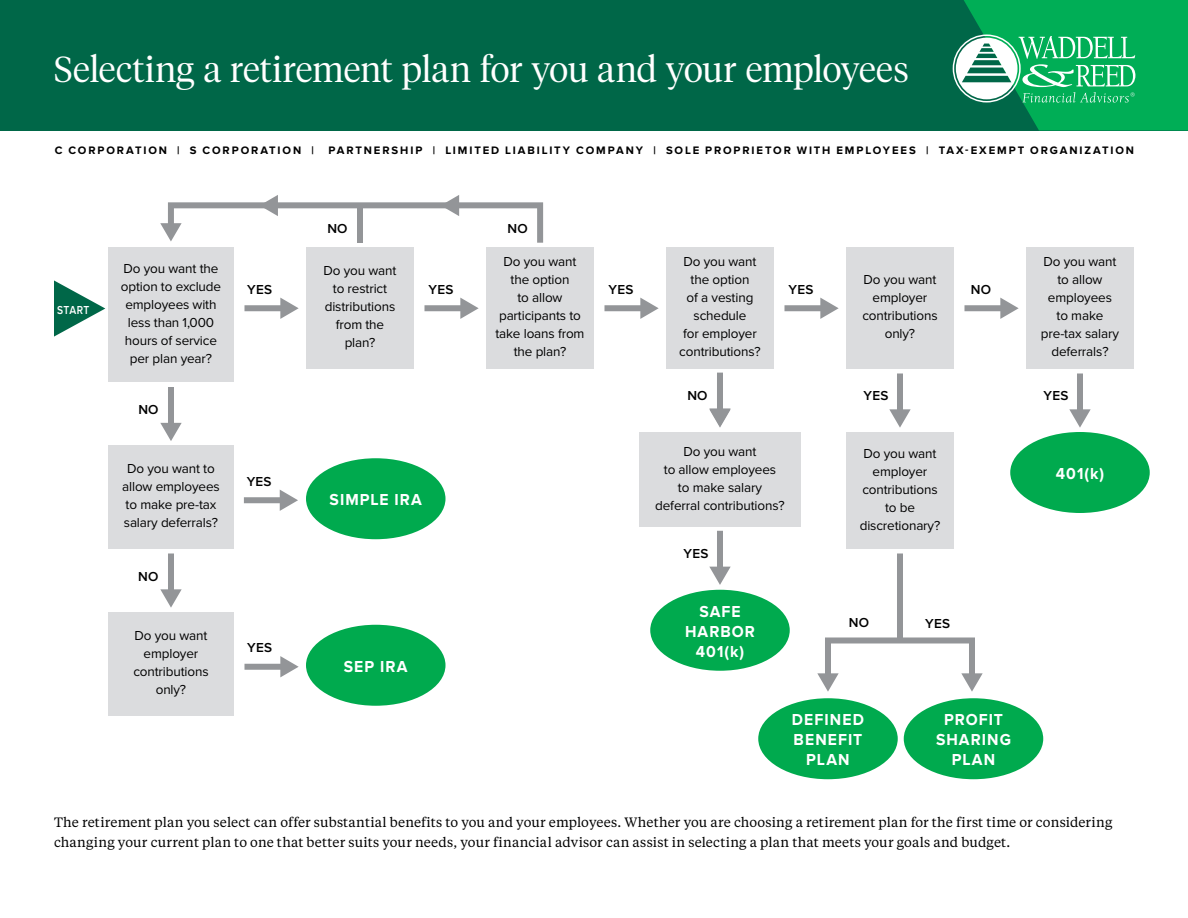
<style>
.page{position:relative;width:1188px;height:918px;background:#fff}
.page>*{position:absolute;margin:0;border:0;box-sizing:border-box;transform-origin:0 0}
.t1{font:300 36px "Tiempos Headline";color:#fff}
.t2{font:700 16.5px/19.8px "Proxima Nova";letter-spacing:.07em;color:#fff;text-align:center;scale:.95 1}
.t3{font:13.5px/18px "Proxima Nova";letter-spacing:-.01em;color:#000;text-align:center}
.t4{font:13.5px/19.5px "Tiempos Text";letter-spacing:.01em;color:#000}
.t5{font:600 13.5px "Proxima Nova";letter-spacing:.02em;color:#000}
.t6{font:600 12px "Proxima Nova";letter-spacing:.04em;color:#fff;scale:.85 1}
.t7{font:700 11.25px "Proxima Nova";letter-spacing:.17em;color:#000}
</style>
<div class="page">
<div style="left:306px;top:248px;width:108px;height:121px;background:#dbdcde"></div>
<div style="left:1026px;top:248px;width:108px;height:121px;background:#dbdcde"></div>
<div style="left:846px;top:248px;width:108px;height:121px;background:#dbdcde"></div>
<div style="left:846px;top:432px;width:108px;height:117px;background:#dbdcde"></div>
<div style="left:666px;top:248px;width:108px;height:121px;background:#dbdcde"></div>
<div style="left:486px;top:248px;width:108px;height:121px;background:#dbdcde"></div>
<div style="left:639px;top:432px;width:162px;height:94px;background:#dbdcde"></div>
<div style="left:108px;top:248px;width:126px;height:134px;background:#dbdcde"></div>
<div style="left:108px;top:446px;width:126px;height:103px;background:#dbdcde"></div>
<div style="left:108px;top:612px;width:126px;height:104px;background:#dbdcde"></div>
<div style="left:306px;top:458px;width:140px;height:81px;background:#00aa4e;border-radius:50%"></div>
<div style="left:306px;top:625px;width:140px;height:81px;background:#00aa4e;border-radius:50%"></div>
<div style="left:650px;top:590px;width:140px;height:81px;background:#00aa4e;border-radius:50%"></div>
<div style="left:758px;top:698px;width:140px;height:81px;background:#00aa4e;border-radius:50%"></div>
<div style="left:1010px;top:432px;width:140px;height:81px;background:#00aa4e;border-radius:50%"></div>
<div style="left:904px;top:698px;width:139px;height:81px;background:#00aa4e;border-radius:50%"></div>
<svg style="left:244px;top:298px;width:55px;height:21px"></svg>
<svg style="left:244px;top:490px;width:54px;height:21px"></svg>
<svg style="left:244px;top:656px;width:55px;height:21px"></svg>
<svg style="left:160px;top:387px;width:22px;height:54px"></svg>
<svg style="left:709px;top:373px;width:22px;height:55px"></svg>
<svg style="left:709px;top:531px;width:22px;height:54px"></svg>
<svg style="left:889px;top:373px;width:22px;height:55px"></svg>
<svg style="left:1069px;top:373px;width:22px;height:55px"></svg>
<svg style="left:160px;top:553px;width:22px;height:55px"></svg>
<svg style="left:424px;top:298px;width:55px;height:21px"></svg>
<svg style="left:604px;top:298px;width:55px;height:21px"></svg>
<svg style="left:784px;top:298px;width:55px;height:21px"></svg>
<svg style="left:964px;top:298px;width:55px;height:21px"></svg>
<svg style="left:54px;top:280px;width:51px;height:57px"></svg>
<div style="left:0;top:0;width:1188px;height:130px;background:#006748"></div>
<svg style="left:953px;top:0;width:235px;height:130px;background:#22ae6a"></svg>
<svg style="left:817px;top:553px;width:166px;height:139px"></svg>
<svg style="left:160px;top:195px;width:383px;height:48px"></svg>
<h1 class="t1" style="left:54px;top:44px;width:856px">Selecting a retirement plan for you and your employees</h1>
<p class="t7" style="left:55px;top:144px;width:261px">C CORPORATION | S CORPORATION |</p>
<p class="t7" style="left:328px;top:144px;width:807px">PARTNERSHIP | LIMITED LIABILITY COMPANY | SOLE PROPRIETOR WITH EMPLOYEES | TAX-EXEMPT ORGANIZATION</p>
<p class="t6" style="left:57px;top:303px;width:39px">START</p>
<p class="t3" style="left:121px;top:260px;width:102px">Do you want the option to exclude employees with less than 1,000 hours of service per plan year?</p>
<p class="t5" style="left:138px;top:402px;width:22px">NO</p>
<p class="t3" style="left:122px;top:460px;width:99px">Do you want to allow employees to make pre-tax salary deferrals?</p>
<p class="t5" style="left:138px;top:568px;width:22px">NO</p>
<p class="t3" style="left:133px;top:627px;width:77px">Do you want employer contributions only?</p>
<p class="t5" style="left:327px;top:221px;width:22px">NO</p>
<p class="t5" style="left:507px;top:221px;width:22px">NO</p>
<p class="t3" style="left:495px;top:253px;width:91px">Do you want the option<br>to allow participants to take loans from the plan?</p>
<p class="t3" style="left:679px;top:253px;width:83px">Do you want the option<br>of a vesting schedule<br>for employer contributions?</p>
<p class="t3" style="left:324px;top:262px;width:74px">Do you want to restrict distributions from the plan?</p>
<p class="t3" style="left:1041px;top:253px;width:80px">Do you want to allow employees to make pre-tax salary deferrals?</p>
<p class="t3" style="left:862px;top:271px;width:77px">Do you want employer contributions only?</p>
<p class="t5" style="left:247px;top:282px;width:26px">YES</p>
<p class="t5" style="left:429px;top:282px;width:26px">YES</p>
<p class="t5" style="left:609px;top:282px;width:26px">YES</p>
<p class="t5" style="left:789px;top:282px;width:26px">YES</p>
<p class="t5" style="left:971px;top:282px;width:22px">NO</p>
<p class="t5" style="left:247px;top:474px;width:26px">YES</p>
<p class="t5" style="left:247px;top:640px;width:26px">YES</p>
<p class="t2" style="left:330px;top:490px;width:99px">SIMPLE IRA</p>
<p class="t2" style="left:344px;top:657px;width:69px">SEP IRA</p>
<p class="t5" style="left:687px;top:387px;width:22px">NO</p>
<p class="t3" style="left:655px;top:443px;width:131px">Do you want<br>to allow employees<br>to make salary deferral contributions?</p>
<p class="t5" style="left:684px;top:546px;width:26px">YES</p>
<p class="t2" style="left:685px;top:602px;width:75px">SAFE<br>HARBOR<br>401(k)</p>
<p class="t5" style="left:864px;top:387px;width:26px">YES</p>
<p class="t5" style="left:1044px;top:387px;width:26px">YES</p>
<p class="t3" style="left:860px;top:444px;width:82px">Do you want employer contributions to be discretionary?</p>
<p class="t5" style="left:849px;top:615px;width:22px">NO</p>
<p class="t5" style="left:925px;top:616px;width:26px">YES</p>
<p class="t2" style="left:1056px;top:464px;width:52px">401(k)</p>
<p class="t2" style="left:792px;top:710px;width:77px">DEFINED<br>BENEFIT<br>PLAN</p>
<p class="t2" style="left:936px;top:710px;width:80px">PROFIT<br>SHARING<br>PLAN</p>
<p class="t4" style="left:54px;top:812px;width:1060px">The retirement plan you select can offer substantial benefits to you and your employees. Whether you are choosing a retirement plan for the first time or considering changing your current plan to one that better suits your needs, your financial advisor can assist in selecting a plan that meets your goals and budget.</p>
</div>
